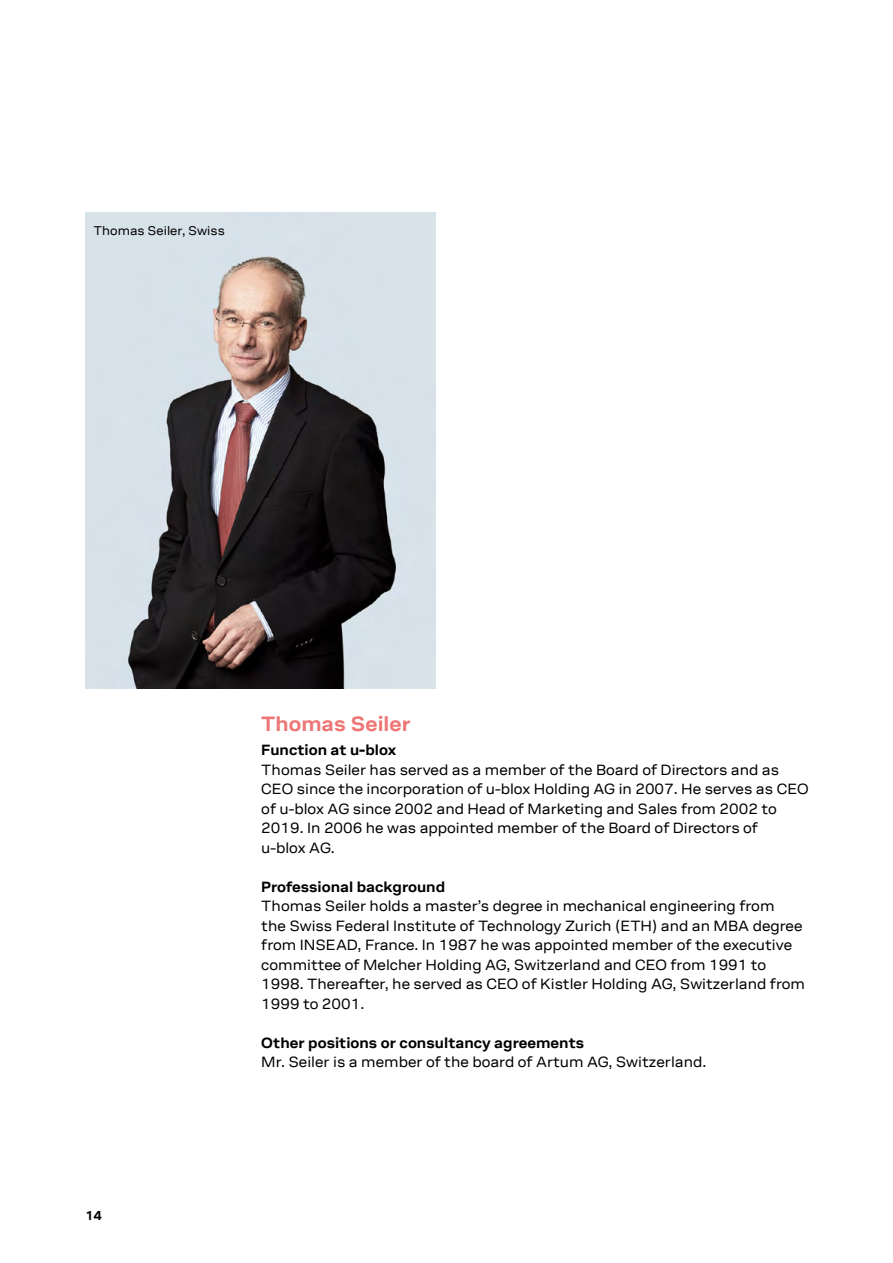
<style>
.page{position:relative;width:893px;height:1263px;background:#fff}
.page>*{position:absolute;margin:0;border:0;box-sizing:border-box;transform-origin:0 0}
.t1{font:700 21px "ublox";color:#ee7676}
.t2{font:15px/19.5px "ublox";color:#000}
.t3{font:700 15px "ublox";color:#000}
.t4{font:700 13.05px "ublox";color:#000}
.t5{font:12.75px "ublox";color:#000}
</style>
<div class="page">
<img style="left:85px;top:213px;width:351px;height:476px">
<p class="t5" style="left:94px;top:224px;width:133px">Thomas Seiler, Swiss</p>
<p class="t4" style="left:85px;top:1209px;width:18px">14</p>
<h1 class="t1" style="left:261px;top:712px;width:151px">Thomas Seiler</h1>
<p class="t3" style="left:261px;top:742px;width:137px">Function at u-blox</p>
<p class="t2" style="left:261px;top:760px;width:549px">Thomas Seiler has served as a member of the Board of Directors and as CEO since the incorporation of u-blox Holding AG in 2007. He serves as CEO of u-blox AG since 2002 and Head of Marketing and Sales from 2002 to 2019. In 2006 he was appointed member of the Board of Directors of<br>u-blox AG.</p>
<p class="t3" style="left:261px;top:878px;width:185px">Professional background</p>
<p class="t2" style="left:261px;top:897px;width:545px">Thomas Seiler holds a master’s degree in mechanical engineering from<br>the Swiss Federal Institute of Technology Zurich (ETH) and an MBA degree from INSEAD, France. In 1987 he was appointed member of the executive committee of Melcher Holding AG, Switzerland and CEO from 1991 to 1998. Thereafter, he served as CEO of Kistler Holding AG, Switzerland from 1999 to 2001.</p>
<p class="t3" style="left:261px;top:1034px;width:324px">Other positions or consultancy agreements</p>
<p class="t2" style="left:261px;top:1053px;width:447px">Mr. Seiler is a member of the board of Artum AG, Switzerland.</p>
</div>
